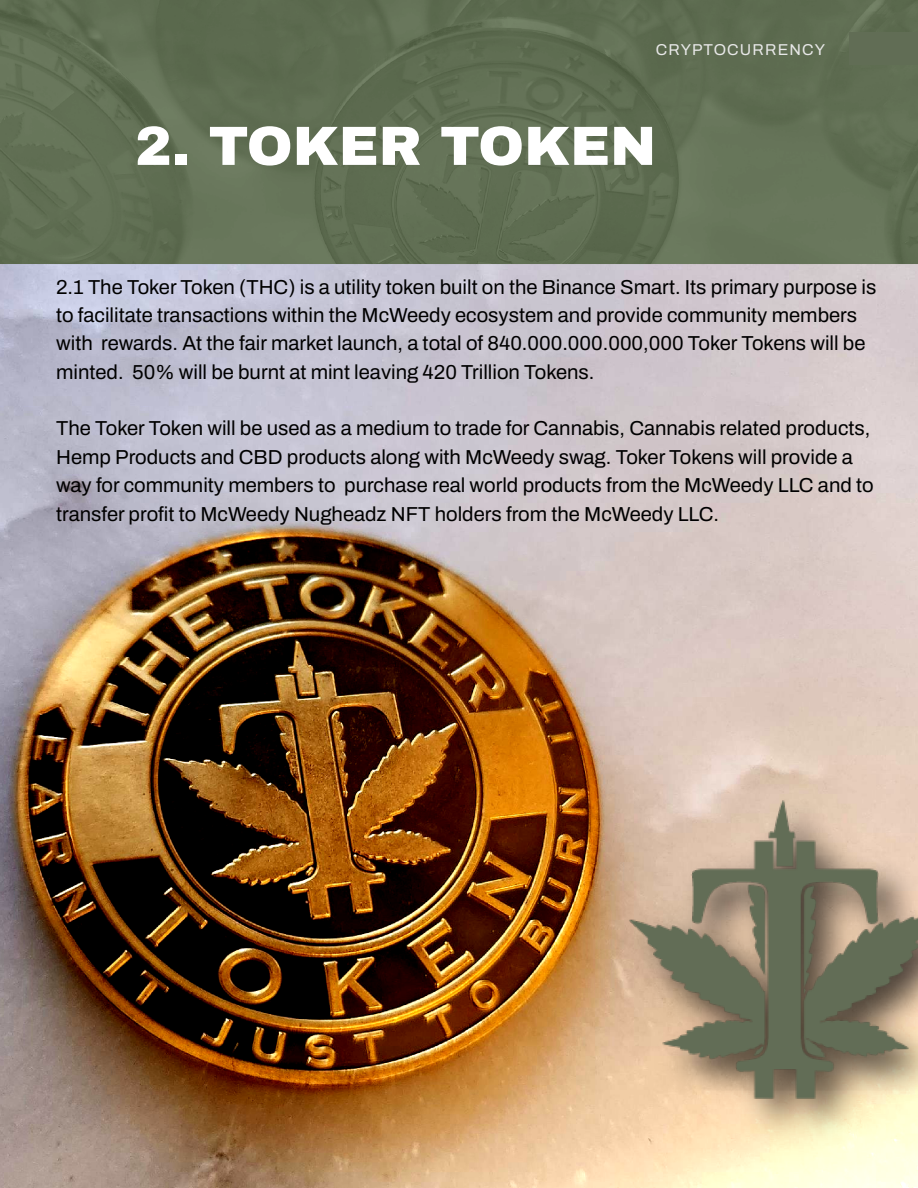
<style>
.page{position:relative;width:918px;height:1188px;background:#fff}
.page>*{position:absolute;margin:0;border:0;box-sizing:border-box;transform-origin:0 0}
.t1{font:900 55.2px "Archivo";color:#fff}
.t2{font:600 20.25px/28.5px "Archivo";color:#000}
.t3{font:600 15.75px "Archivo";letter-spacing:.07em;color:#e8e8e8}
</style>
<div class="page">
<img style="left:0;top:0;width:918px;height:28px">
<img style="left:0;top:28px;width:918px;height:1160px">
<div style="left:849px;top:33px;width:69px;height:32px;background:#616d55"></div>
<img style="left:135px;top:574px;width:783px;height:614px">
<p class="t3" style="left:656px;top:41px;width:171px">CRYPTOCURRENCY</p>
<h1 class="t1" style="left:135px;top:116px;width:523px">2. TOKER TOKEN</h1>
<p class="t2" style="left:56px;top:273px;width:822px">2.1 The Toker Token (THC) is a utility token built on the Binance Smart. Its primary purpose is to facilitate transactions within the McWeedy ecosystem and provide community members with rewards. At the fair market launch, a total of 840.000.000.000,000 Toker Tokens will be minted. 50% will be burnt at mint leaving 420 Trillion Tokens.</p>
<p class="t2" style="left:56px;top:414px;width:819px">The Toker Token will be used as a medium to trade for Cannabis, Cannabis related products, Hemp Products and CBD products along with McWeedy swag. Toker Tokens will provide a way for community members to purchase real world products from the McWeedy LLC and to transfer profit to McWeedy Nugheadz NFT holders from the McWeedy LLC.</p>
</div>
